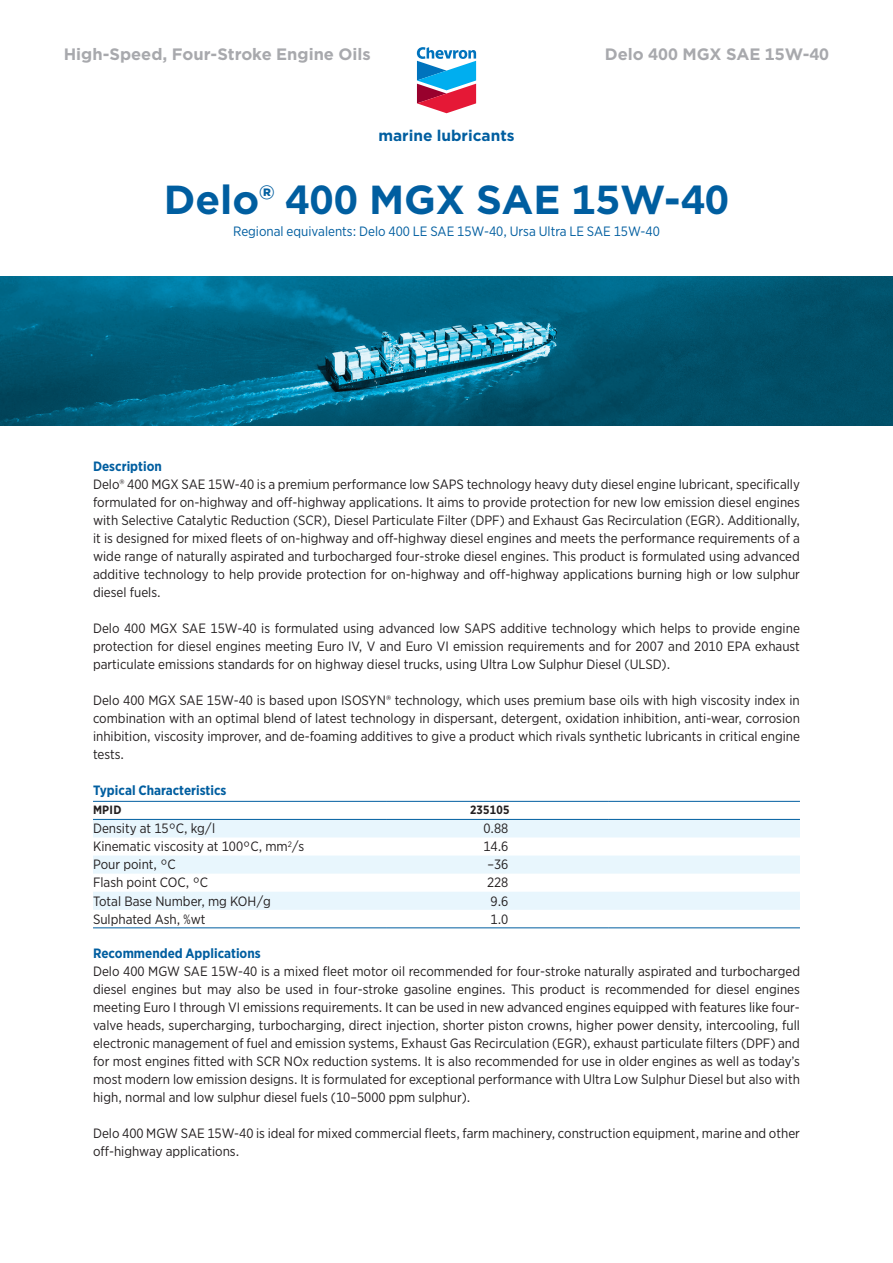
<style>
.page{position:relative;width:893px;height:1263px;background:#fff}
.page>*{position:absolute;margin:0;border:0;box-sizing:border-box;transform-origin:0 0}
.t1{font:700 40.5px "Gotham";color:#005ea0}
.t2{font:700 16.5px "Gotham";color:#a8a9ad}
.t3{font:700 15.45px "Gotham";color:#005ea0}
.t4{font:13.5px/18px "Gotham Narrow";color:#231f20;text-align:justify}
.t5{font:13.5px "Gotham Narrow";color:#005ea0}
.t6{font:700 13.5px "Gotham Narrow";color:#005ea0}
.t7{font:700 12px "Gotham Narrow";letter-spacing:.02em;color:#231f20}
</style>
<div class="page">
<svg style="left:417px;top:47px;width:59px;height:66px"></svg>
<svg style="left:93px;top:820px;width:707px;height:90px;fill:#e8f6fd"></svg>
<hr style="left:93px;top:801px;width:294px;height:1px;background:#005ea0">
<hr style="left:387px;top:801px;width:221px;height:1px;background:#005ea0">
<hr style="left:608px;top:801px;width:192px;height:1px;background:#005ea0">
<hr style="left:93px;top:819px;width:294px;height:1px;background:#005ea0">
<hr style="left:387px;top:819px;width:221px;height:1px;background:#005ea0">
<hr style="left:608px;top:819px;width:192px;height:1px;background:#005ea0">
<hr style="left:93px;top:927px;width:294px;height:1px;background:#005ea0">
<hr style="left:387px;top:927px;width:221px;height:1px;background:#005ea0">
<hr style="left:608px;top:927px;width:192px;height:1px;background:#005ea0">
<img style="left:0;top:276px;width:893px;height:149px">
<p class="t2" style="left:64px;top:43px;width:309px">High-Speed, Four-Stroke Engine Oils</p>
<p class="t2" style="left:605px;top:43px;width:226px">Delo 400 MGX SAE 15W-40</p>
<p class="t3" style="left:378px;top:125px;width:138px">marine lubricants</p>
<h1 class="t1" style="left:164px;top:172px;width:567px">Delo® 400 MGX SAE 15W-40</h1>
<p class="t5" style="left:233px;top:223px;width:428px">Regional equivalents: Delo 400 LE SAE 15W-40, Ursa Ultra LE SAE 15W-40</p>
<p class="t6" style="left:93px;top:458px;width:70px">Description</p>
<p class="t4" style="left:93px;top:475px;width:708px">Delo® 400 MGX SAE 15W-40 is a premium performance low SAPS technology heavy duty diesel engine lubricant, specifically formulated for on-highway and off-highway applications. It aims to provide protection for new low emission diesel engines with Selective Catalytic Reduction (SCR), Diesel Particulate Filter (DPF) and Exhaust Gas Recirculation (EGR). Additionally, it is designed for mixed fleets of on-highway and off-highway diesel engines and meets the performance requirements of a wide range of naturally aspirated and turbocharged four-stroke diesel engines. This product is formulated using advanced additive technology to help provide protection for on-highway and off-highway applications burning high or low sulphur diesel fuels.</p>
<p class="t4" style="left:93px;top:619px;width:708px">Delo 400 MGX SAE 15W-40 is formulated using advanced low SAPS additive technology which helps to provide engine protection for diesel engines meeting Euro IV, V and Euro VI emission requirements and for 2007 and 2010 EPA exhaust particulate emissions standards for on highway diesel trucks, using Ultra Low Sulphur Diesel (ULSD).</p>
<p class="t4" style="left:93px;top:691px;width:708px">Delo 400 MGX SAE 15W-40 is based upon ISOSYN® technology, which uses premium base oils with high viscosity index in combination with an optimal blend of latest technology in dispersant, detergent, oxidation inhibition, anti-wear, corrosion inhibition, viscosity improver, and de-foaming additives to give a product which rivals synthetic lubricants in critical engine tests.</p>
<p class="t6" style="left:93px;top:782px;width:135px">Typical Characteristics</p>
<p class="t7" style="left:93px;top:802px;width:30px">MPID</p>
<p class="t7" style="left:470px;top:802px;width:41px">235105</p>
<p class="t4" style="left:93px;top:819px;width:124px">Density at 15°C, kg/l</p>
<p class="t4" style="left:483px;top:819px;width:27px">0.88</p>
<p class="t4" style="left:93px;top:837px;width:213px">Kinematic viscosity at 100°C, mm<sup>2</sup>/s</p>
<p class="t4" style="left:483px;top:837px;width:27px">14.6</p>
<p class="t4" style="left:93px;top:855px;width:84px">Pour point, °C</p>
<p class="t4" style="left:487px;top:855px;width:22px">–36</p>
<p class="t4" style="left:93px;top:873px;width:117px">Flash point COC, °C</p>
<p class="t4" style="left:487px;top:873px;width:23px">228</p>
<p class="t4" style="left:93px;top:891px;width:179px">Total Base Number, mg KOH/g</p>
<p class="t4" style="left:491px;top:891px;width:19px">9.6</p>
<p class="t4" style="left:93px;top:909px;width:114px">Sulphated Ash, %wt</p>
<p class="t4" style="left:491px;top:909px;width:19px">1.0</p>
<p class="t6" style="left:93px;top:945px;width:169px">Recommended Applications</p>
<p class="t4" style="left:93px;top:962px;width:708px">Delo 400 MGW SAE 15W-40 is a mixed fleet motor oil recommended for four-stroke naturally aspirated and turbocharged diesel engines but may also be used in four-stroke gasoline engines. This product is recommended for diesel engines meeting Euro I through VI emissions requirements. It can be used in new advanced engines equipped with features like four&shy;valve heads, supercharging, turbocharging, direct injection, shorter piston crowns, higher power density, intercooling, full electronic management of fuel and emission systems, Exhaust Gas Recirculation (EGR), exhaust particulate filters (DPF) and for most engines fitted with SCR NOx reduction systems. It is also recommended for use in older engines as well as today’s most modern low emission designs. It is formulated for exceptional performance with Ultra Low Sulphur Diesel but also with high, normal and low sulphur diesel fuels (10–5000 ppm sulphur).</p>
<p class="t4" style="left:93px;top:1124px;width:708px">Delo 400 MGW SAE 15W-40 is ideal for mixed commercial fleets, farm machinery, construction equipment, marine and other off-highway applications.</p>
</div>
